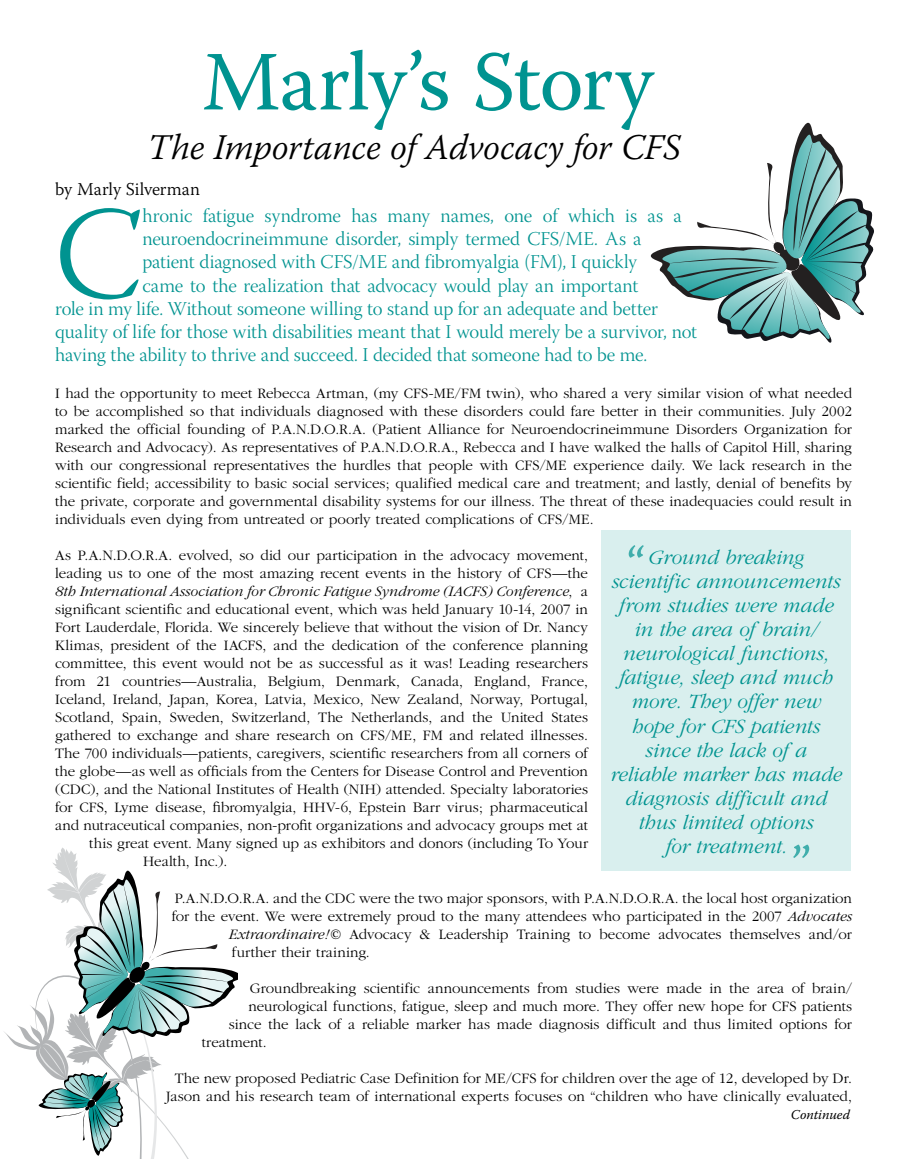
<style>
.page{position:relative;width:905px;height:1175px;background:#fff}
.page>*{position:absolute;margin:0;border:0;box-sizing:border-box;transform-origin:0 0}
.t1{font:131.25px "Warnock Pro Light Subh";color:#009390}
.t2{font:84px "Warnock Pro";letter-spacing:-.02em;color:#009390}
.t3{font:300 57.3px "Warnock Pro";color:#40aeac}
.t4{font:300 54px "Warnock Pro";color:#40aeac}
.t5{font:italic 300 36px "Warnock Pro";letter-spacing:-.01em;color:#000}
.t6{font:italic 300 21px/24px "Garamond";letter-spacing:-.005em;color:#009390;text-align:center}
.t7{font:19.5px "Warnock Pro Light Subh";letter-spacing:-.005em;color:#009390}
.t8{font:300 18px "Warnock Pro";letter-spacing:-.005em;color:#000}
.t9{font:300 15px/18px "Garamond";color:#000;text-align:justify}
.t10{font:italic 300 15px "Garamond";color:#000}
.t11{font:italic 13.5px "Warnock Pro";color:#000}
.s1{font-style:normal}
.s2{font-style:italic}
</style>
<div class="page">
<div style="left:601px;top:530px;width:249px;height:340px;background:#d9efee"></div>
<svg style="left:650px;top:123px;width:224px;height:220px"></svg>
<svg style="left:4px;top:847px;width:234px;height:311px"></svg>
<h2 class="t2" style="left:202px;top:31px;width:453px">Marly’s Story</h2>
<h3 class="t5" style="left:147px;top:126px;width:535px">The Importance of Advocacy for CFS</h3>
<p class="t8" style="left:55px;top:178px;width:146px">by Marly Silverman</p>
<h1 class="t1" style="left:55px;top:183px;width:89px">C</h1>
<h3 class="t7" style="left:142px;top:205px;width:541px">hronic fatigue syndrome has many names, one of which is as a</h3>
<h3 class="t7" style="left:142px;top:228px;width:500px">neuroendocrineimmune disorder, simply termed CFS/ME. As a</h3>
<h3 class="t7" style="left:142px;top:251px;width:496px">patient diagnosed with CFS/ME and fibromyalgia (FM), I quickly</h3>
<h3 class="t7" style="left:142px;top:275px;width:497px">came to the realization that advocacy would play an important</h3>
<h3 class="t7" style="left:55px;top:298px;width:604px">role in my life. Without someone willing to stand up for an adequate and better</h3>
<h3 class="t7" style="left:55px;top:321px;width:643px">quality of life for those with disabilities meant that I would merely be a survivor, not</h3>
<h3 class="t7" style="left:55px;top:344px;width:593px">having the ability to thrive and succeed. I decided that someone had to be me.</h3>
<p class="t9" style="left:55px;top:385px;width:798px">I had the opportunity to meet Rebecca Artman, (my CFS-ME/FM twin), who shared a very similar vision of what needed to be accomplished so that individuals diagnosed with these disorders could fare better in their communities. July 2002 marked the official founding of P.A.N.D.O.R.A. (Patient Alliance for Neuroendocrineimmune Disorders Organization for Research and Advocacy). As representatives of P.A.N.D.O.R.A., Rebecca and I have walked the halls of Capitol Hill, sharing with our congressional representatives the hurdles that people with CFS/ME experience daily. We lack research in the scientific field; accessibility to basic social services; qualified medical care and treatment; and lastly, denial of benefits by the private, corporate and governmental disability systems for our illness. The threat of these inadequacies could result in individuals even dying from untreated or poorly treated complications of CFS/ME.</p>
<p class="t9" style="left:55px;top:547px;width:534px">As P.A.N.D.O.R.A. evolved, so did our participation in the advocacy movement,</p>
<p class="t9" style="left:55px;top:565px;width:534px">leading us to one of the most amazing recent events in the history of CFS—the</p>
<p class="t10" style="left:55px;top:584px;width:534px">8th International Association for Chronic Fatigue Syndrome (IACFS) Conference<span class="s1">, a</span></p>
<p class="t9" style="left:55px;top:601px;width:534px">significant scientific and educational event, which was held January 10-14, 2007 in</p>
<p class="t9" style="left:55px;top:619px;width:534px">Fort Lauderdale, Florida. We sincerely believe that without the vision of Dr. Nancy</p>
<p class="t9" style="left:55px;top:637px;width:534px">Klimas, president of the IACFS, and the dedication of the conference planning</p>
<p class="t9" style="left:55px;top:655px;width:534px">committee, this event would not be as successful as it was! Leading researchers</p>
<p class="t9" style="left:55px;top:673px;width:534px">from 21 countries—Australia, Belgium, Denmark, Canada, England, France,</p>
<p class="t9" style="left:55px;top:691px;width:534px">Iceland, Ireland, Japan, Korea, Latvia, Mexico, New Zealand, Norway, Portugal,</p>
<p class="t9" style="left:55px;top:709px;width:534px">Scotland, Spain, Sweden, Switzerland, The Netherlands, and the United States</p>
<p class="t9" style="left:55px;top:727px;width:534px">gathered to exchange and share research on CFS/ME, FM and related illnesses.</p>
<p class="t9" style="left:55px;top:745px;width:534px">The 700 individuals—patients, caregivers, scientific researchers from all corners of</p>
<p class="t9" style="left:55px;top:763px;width:534px">the globe—as well as officials from the Centers for Disease Control and Prevention</p>
<p class="t9" style="left:55px;top:781px;width:534px">(CDC), and the National Institutes of Health (NIH) attended. Specialty laboratories</p>
<p class="t9" style="left:55px;top:799px;width:534px">for CFS, Lyme disease, fibromyalgia, HHV-6, Epstein Barr virus; pharmaceutical</p>
<p class="t9" style="left:55px;top:817px;width:534px">and nutraceutical companies, non-profit organizations and advocacy groups met at</p>
<p class="t9" style="left:89px;top:835px;width:500px">this great event. Many signed up as exhibitors and donors (including To Your</p>
<p class="t9" style="left:143px;top:853px;width:86px">Health, Inc.).</p>
<p class="t9" style="left:175px;top:889px;width:678px">P.A.N.D.O.R.A. and the CDC were the two major sponsors, with P.A.N.D.O.R.A. the local host organization</p>
<p class="t9" style="left:172px;top:907px;width:681px">for the event. We were extremely proud to the many attendees who participated in the 2007 <span class="s2">Advocates</span></p>
<p class="t9" style="left:229px;top:925px;width:624px"><span class="s2">Extraordinaire!©</span> Advocacy &amp; Leadership Training to become advocates themselves and/or</p>
<p class="t9" style="left:232px;top:943px;width:139px">further their training.</p>
<p class="t9" style="left:250px;top:979px;width:603px">Groundbreaking scientific announcements from studies were made in the area of brain/</p>
<p class="t9" style="left:248px;top:997px;width:605px">neurological functions, fatigue, sleep and much more. They offer new hope for CFS patients</p>
<p class="t9" style="left:229px;top:1015px;width:624px">since the lack of a reliable marker has made diagnosis difficult and thus limited options for</p>
<p class="t9" style="left:202px;top:1033px;width:66px">treatment.</p>
<p class="t9" style="left:166px;top:1069px;width:687px;text-align:center">The new proposed Pediatric Case Definition for ME/CFS for children over the age of 12, developed by Dr.<br>Jason and his research team of international experts focuses on “children who have clinically evaluated,</p>
<h3 class="t4" style="left:626px;top:533px;width:20px">“</h3>
<p class="t6" style="left:610px;top:546px;width:233px">Ground breaking scientific announcements from studies were made in the area of brain/ neurological functions, fatigue, sleep and much more. They offer new hope for CFS patients since the lack of a reliable marker has made diagnosis difficult and thus limited options<br>for treatment.</p>
<h3 class="t3" style="left:791px;top:832px;width:22px">”</h3>
<p class="t11" style="left:791px;top:1106px;width:61px">Continued</p>
</div>
